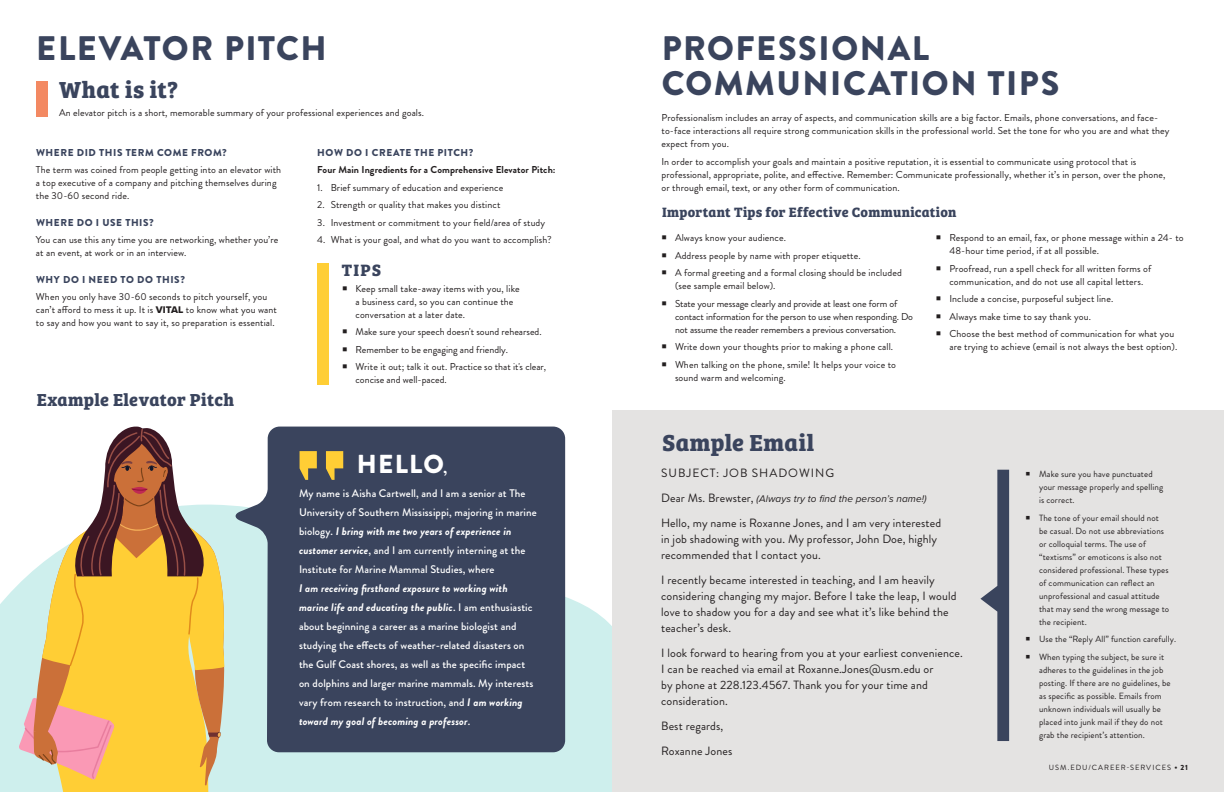
<style>
.page{position:relative;width:1224px;height:792px;background:#fff}
.page>*{position:absolute;margin:0;border:0;box-sizing:border-box;transform-origin:0 0}
.t1{font:900 34px/35px "Brandon Grotesque";letter-spacing:.045em;color:#3a445d}
.t2{font:900 26px "Brandon Grotesque";letter-spacing:.045em;color:#fff}
.t3{font:700 24px "Bree Serif";letter-spacing:.015em;color:#3a445d}
.t4{font:700 18px "Bree Serif";letter-spacing:.015em;color:#3a445d}
.t5{font:700 17px "Bree Serif";color:#3a445d}
.t6{font:700 14px "Bree Serif";letter-spacing:.015em;color:#3a445d}
.t7{font:12px/16px "Brandon Grotesque";letter-spacing:.01em;color:#231f20}
.t8{font:12px "Brandon Grotesque";letter-spacing:.08em;color:#231f20}
.t9{font:500 11px/19px "Brandon Grotesque";letter-spacing:.01em;color:#fff}
.t10{font:10px/13px "Brandon Grotesque";letter-spacing:.01em;color:#231f20}
.t11{font:10px/17.5px "Brandon Grotesque";letter-spacing:-.01em;color:#231f20}
.t12{font:900 10px "Brandon Grotesque";letter-spacing:.06em;color:#3a445d}
.t13{font:700 10px "Brandon Grotesque";letter-spacing:.01em;color:#231f20}
.t14{font:italic 10px "Proxima Nova";letter-spacing:.01em;color:#231f20}
.t15{font:9px/13px "Brandon Grotesque";letter-spacing:.01em;color:#231f20}
.t16{font:7.5px "Brandon Grotesque";letter-spacing:.13em;color:#231f20}
.s1{font-family:"Proxima Nova Extrabld"}
.s2{font-size:13px}
.s3{font-weight:700;font-style:italic}
.s4{font-family:"Brandon Grotesque";font-style:normal;font-size:12px}
.s5{font-weight:900}
</style>
<div class="page">
<svg style="left:0;top:504px;width:612px;height:288px;fill:#ceefed"></svg>
<svg style="left:234px;top:427px;width:331px;height:325px;background:#49546b"></svg>
<div style="left:612px;top:410px;width:612px;height:382px;background:#e4e3e2"></div>
<svg style="left:980px;top:470px;width:29px;height:271px"></svg>
<div style="left:36px;top:82px;width:12px;height:35px;background:#f38962"></div>
<svg style="left:19px;top:426px;width:209px;height:366px"></svg>
<svg style="left:300px;top:451px;width:43px;height:29px"></svg>
<div style="left:317px;top:263px;width:12px;height:122px;background:#ffce35"></div>
<h1 class="t1" style="left:36px;top:31px;width:292px">ELEVATOR PITCH</h1>
<h3 class="t3" style="left:59px;top:71px;width:121px">What is it?</h3>
<p class="t10" style="left:59px;top:106px;width:367px">An elevator pitch is a short, memorable summary of your professional experiences and goals.</p>
<p class="t12" style="left:36px;top:145px;width:192px">WHERE DID THIS TERM COME FROM?</p>
<p class="t10" style="left:36px;top:164px;width:247px">The term was coined from people getting into an elevator with a top executive of a company and pitching themselves during the 30-60 second ride.</p>
<p class="t12" style="left:36px;top:215px;width:119px">WHERE DO I USE THIS?</p>
<p class="t10" style="left:36px;top:234px;width:244px">You can use this any time you are networking, whether you’re at an event, at work or in an interview.</p>
<p class="t12" style="left:36px;top:272px;width:150px">WHY DO I NEED TO DO THIS?</p>
<p class="t10" style="left:36px;top:291px;width:242px">When you only have 30-60 seconds to pitch yourself, you can’t afford to mess it up. It is <span class="s1">VITAL</span> to know what you want to say and how you want to say it, so preparation is essential.</p>
<h3 class="t4" style="left:37px;top:386px;width:199px">Example Elevator Pitch</h3>
<p class="t12" style="left:317px;top:145px;width:158px">HOW DO I CREATE THE PITCH?</p>
<p class="t13" style="left:317px;top:163px;width:240px">Four Main Ingredients for a Comprehensive Elevator Pitch:</p>
<p class="t10" style="left:317px;top:181px;width:188px">1. Brief summary of education and experience</p>
<p class="t10" style="left:317px;top:199px;width:185px">2. Strength or quality that makes you distinct</p>
<p class="t10" style="left:317px;top:216px;width:229px">3. Investment or commitment to your field/area of study</p>
<p class="t10" style="left:317px;top:234px;width:236px">4. What is your goal, and what do you want to accomplish?</p>
<h3 class="t5" style="left:342px;top:256px;width:41px">TIPS</h3>
<p class="t10" style="left:356px;top:282px;width:166px">Keep small take-away items with you, like a business card, so you can continue the conversation at a later date.</p>
<p class="t10" style="left:356px;top:323px;width:192px;line-height:17.5px">Make sure your speech doesn't sound rehearsed.<br>Remember to be engaging and friendly.<br>Write it out; talk it out. Practice so that it's clear,</p>
<p class="t10" style="left:356px;top:374px;width:93px">concise and well-paced.</p>
<h2 class="t2" style="left:357px;top:446px;width:92px">HELLO<span class="s2">,</span></h2>
<p class="t9" style="left:299px;top:484px;width:239px">My name is Aisha Cartwell, and I am a senior at The University of Southern Mississippi, majoring in marine biology. <span class="s3">I bring with me two years of experience in customer service</span>, and I am currently interning at the Institute for Marine Mammal Studies, where</p>
<p class="t9" style="left:299px;top:579px;width:236px"><span class="s3">I am receiving firsthand exposure to working with marine life and educating the public</span>. I am enthusiastic about beginning a career as a marine biologist and studying the effects of weather-related disasters on the Gulf Coast shores, as well as the specific impact on dolphins and larger marine mammals. My interests vary from research to instruction, and <span class="s3">I am working toward my goal of becoming a professor</span>.</p>
<h1 class="t1" style="left:662px;top:31px;width:399px">PROFESSIONAL<br>COMMUNICATION TIPS</h1>
<p class="t10" style="left:662px;top:112px;width:510px">Professionalism includes an array of aspects, and communication skills are a big factor. Emails, phone conversations, and face&shy;to-face interactions all require strong communication skills in the professional world. Set the tone for who you are and what they expect from you.</p>
<p class="t10" style="left:662px;top:155px;width:505px">In order to accomplish your goals and maintain a positive reputation, it is essential to communicate using protocol that is professional, appropriate, polite, and effective. Remember: Communicate professionally, whether it’s in person, over the phone, or through email, text, or any other form of communication.</p>
<h3 class="t6" style="left:662px;top:202px;width:296px">Important Tips for Effective Communication</h3>
<p class="t10" style="left:675px;top:229px;width:228px;line-height:17.5px">Always know your audience.<br>Address people by name with proper etiquette.<br>A formal greeting and a formal closing should be included</p>
<p class="t11" style="left:675px;top:277px;width:224px">(see sample email below).<br>State your message clearly and provide at least one form of</p>
<p class="t11" style="left:675px;top:310px;width:240px;line-height:13px">contact information for the person to use when responding. Do not assume the reader remembers a previous conversation.</p>
<p class="t10" style="left:675px;top:338px;width:223px;line-height:17.5px">Write down your thoughts prior to making a phone call.<br>When talking on the phone, smile! It helps your voice to</p>
<p class="t10" style="left:675px;top:371px;width:112px">sound warm and welcoming.</p>
<h3 class="t3" style="left:662px;top:424px;width:154px">Sample Email</h3>
<p class="t10" style="left:949px;top:231px;width:236px">Respond to an email, fax, or phone message within a 24- to<br>48-hour time period, if at all possible.</p>
<p class="t10" style="left:949px;top:262px;width:203px">Proofread, run a spell check for all written forms of communication, and do not use all capital letters.</p>
<p class="t10" style="left:949px;top:290px;width:226px;line-height:17.5px">Include a concise, purposeful subject line.<br>Always make time to say thank you.<br>Choose the best method of communication for what you</p>
<p class="t10" style="left:949px;top:340px;width:229px">are trying to achieve (email is not always the best option).</p>
<p class="t8" style="left:661px;top:465px;width:174px">SUBJECT: JOB SHADOWING</p>
<p class="t14" style="left:661px;top:491px;width:267px"><span class="s4">Dear Ms. Brewster,</span> (Always try to find the person’s name!)</p>
<p class="t7" style="left:661px;top:515px;width:282px">Hello, my name is Roxanne Jones, and I am very interested in job shadowing with you. My professor, John Doe, highly recommended that I contact you.</p>
<p class="t7" style="left:661px;top:572px;width:297px">I recently became interested in teaching, and I am heavily considering changing my major. Before I take the leap, I would love to shadow you for a day and see what it’s like behind the teacher’s desk.</p>
<p class="t7" style="left:661px;top:645px;width:303px">I look forward to hearing from you at your earliest convenience.<br>I can be reached via email at Roxanne.Jones@usm.edu or<br>by phone at 228.123.4567. Thank you for your time and consideration.</p>
<p class="t7" style="left:661px;top:714px;width:73px;line-height:25px">Best regards,<br>Roxanne Jones</p>
<p class="t15" style="left:1039px;top:468px;width:126px">Make sure you have punctuated your message properly and spelling is correct.</p>
<p class="t15" style="left:1039px;top:511px;width:132px">The tone of your email should not be casual. Do not use abbreviations or colloquial terms. The use of “textisms” or emoticons is also not considered professional. These types of communication can reflect an unprofessional and casual attitude that may send the wrong message to the recipient.</p>
<p class="t15" style="left:1039px;top:630px;width:138px;line-height:17.5px">Use the “Reply All” function carefully.<br>When typing the subject, be sure it</p>
<p class="t15" style="left:1039px;top:663px;width:133px">adheres to the guidelines in the job posting. If there are no guidelines, be as specific as possible. Emails from unknown individuals will usually be placed into junk mail if they do not grab the recipient’s attention.</p>
<p class="t16" style="left:1049px;top:763px;width:141px">USM.EDU/CAREER-SERVICES <span class="s5">• 21</span></p>
</div>
